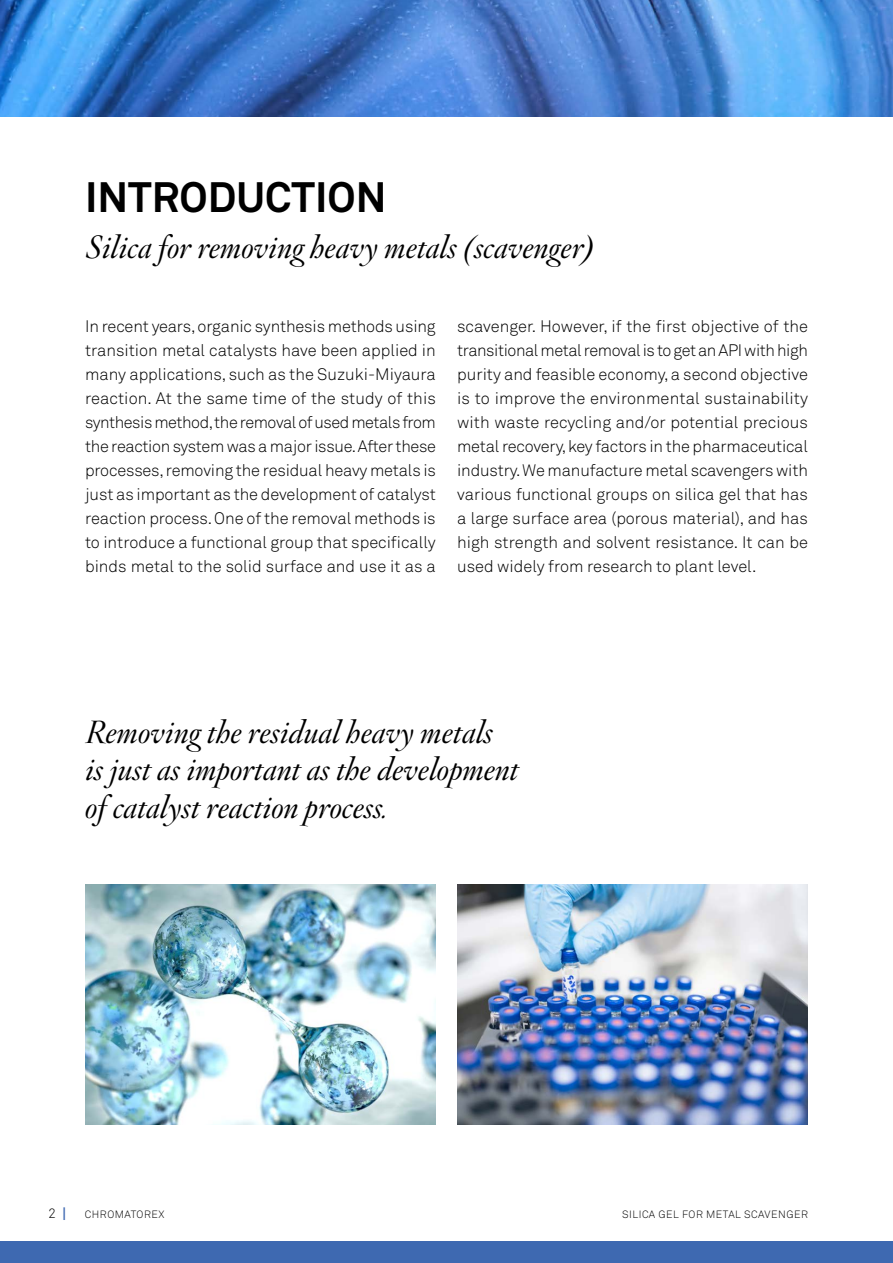
<style>
.page{position:relative;width:893px;height:1263px;background:#fff}
.page>*{position:absolute;margin:0;border:0;box-sizing:border-box;transform-origin:0 0}
.t1{font:700 42px "Akkurat";color:#000}
.t2{font:italic 31.5px/37.5px "Hoefler Titling HTF Lt";color:#000}
.t3{font:300 16.5px/24px "Akkurat";color:#000;text-align:justify}
.t4{font:300 13.5px "Akkurat";color:#000}
.t5{font:300 10.5px "Akkurat";letter-spacing:.05em;color:#000}
.s1{font-weight:700;font-size:13.65px;color:#3e69b1}
</style>
<div class="page">
<img style="left:0;top:0;width:893px;height:1263px">
<h1 class="t1" style="left:85px;top:171px;width:303px">INTRODUCTION</h1>
<h2 class="t2" style="left:85px;top:230px;width:511px">Silica for removing heavy metals (scavenger)</h2>
<p class="t3" style="left:85px;top:315px;width:352px">In recent years, organic synthesis methods using transition metal catalysts have been applied in many applications, such as the Suzuki-Miyaura reaction. At the same time of the study of this synthesis method, the removal of used metals from the reaction system was a major issue. After these processes, removing the residual heavy metals is just as important as the development of catalyst reaction process. One of the removal methods is to introduce a functional group that specifically binds metal to the solid surface and use it as a</p>
<p class="t3" style="left:457px;top:315px;width:352px">scavenger. However, if the first objective of the transitional metal removal is to get an API with high purity and feasible economy, a second objective is to improve the environmental sustainability with waste recycling and/or potential precious metal recovery, key factors in the pharmaceutical industry. We manufacture metal scavengers with various functional groups on silica gel that has a large surface area (porous material), and has high strength and solvent resistance. It can be used widely from research to plant level.</p>
<h2 class="t2" style="left:85px;top:715px;width:435px">Removing the residual heavy metals<br>is just as important as the development of catalyst reaction process.</h2>
<p class="t4" style="left:48px;top:1205px;width:20px">2 <span class="s1">|</span></p>
<p class="t5" style="left:85px;top:1208px;width:81px">CHROMATOREX</p>
<p class="t5" style="left:622px;top:1208px;width:187px">SILICA GEL FOR METAL SCAVENGER</p>
</div>
